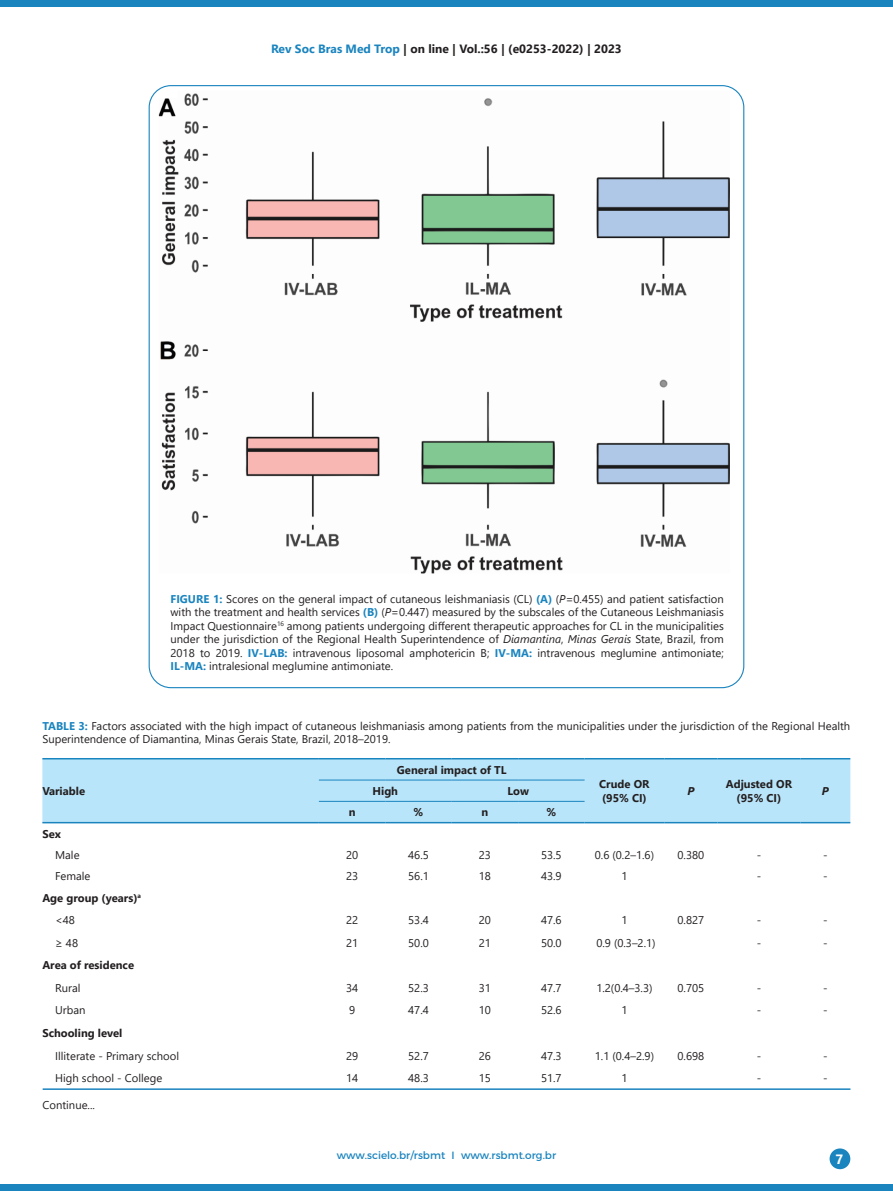
<style>
.page{position:relative;width:893px;height:1191px;background:#fff}
.page>*{position:absolute;margin:0;border:0;box-sizing:border-box;transform-origin:0 0}
.t1{font:700 13.5px "Ebrima";color:#fff}
.cabecalho{font:700 12px "Segoe UI";color:#231f20}
.FIGURA{font:11.25px/13.5px "Segoe UI";color:#231f20;text-align:justify}
.Tabela_-_TITULO{font:11.25px/13.5px "Segoe UI";color:#231f20}
.t2{font:700 11.25px/13.5px "Segoe UI";color:#231f20}
.Tabela_recuo{font:11.25px "Segoe UI";color:#231f20}
.t3{font:italic 700 11.25px "Segoe UI";color:#231f20}
.t4{font:10.5px "Montserrat";color:#1a84bf}
.s1{color:#1a84bf}
.s2{font-weight:700;color:#1a84bf}
.s3{font-style:italic}
</style>
<div class="page">
<div style="left:0;top:0;width:893px;height:6px;background:#1a84bf"></div>
<div style="left:0;top:1184px;width:893px;height:7px;background:#1a84bf"></div>
<div style="left:830px;top:1148px;width:20px;height:21px;background:#1a84bf;border-radius:50%"></div>
<img style="left:150px;top:86px;width:593px;height:488px">
<div style="left:42px;top:759px;width:808px;height:63px;background:#b9e5fa"></div>
<hr style="left:42px;top:758px;width:277px;height:1px;background:#1a84bf">
<hr style="left:42px;top:822px;width:277px;height:1px;background:#1a84bf">
<hr style="left:319px;top:758px;width:66px;height:1px;background:#1a84bf">
<hr style="left:385px;top:758px;width:67px;height:1px;background:#1a84bf">
<hr style="left:452px;top:758px;width:66px;height:1px;background:#1a84bf">
<hr style="left:518px;top:758px;width:67px;height:1px;background:#1a84bf">
<hr style="left:585px;top:758px;width:79px;height:1px;background:#1a84bf">
<hr style="left:664px;top:758px;width:53px;height:1px;background:#1a84bf">
<hr style="left:717px;top:758px;width:83px;height:1px;background:#1a84bf">
<hr style="left:800px;top:758px;width:50px;height:1px;background:#1a84bf">
<hr style="left:585px;top:822px;width:79px;height:1px;background:#1a84bf">
<hr style="left:664px;top:822px;width:53px;height:1px;background:#1a84bf">
<hr style="left:717px;top:822px;width:83px;height:1px;background:#1a84bf">
<hr style="left:800px;top:822px;width:50px;height:1px;background:#1a84bf">
<hr style="left:319px;top:822px;width:66px;height:1px;background:#1a84bf">
<hr style="left:385px;top:822px;width:67px;height:1px;background:#1a84bf">
<hr style="left:452px;top:822px;width:66px;height:1px;background:#1a84bf">
<hr style="left:518px;top:822px;width:67px;height:1px;background:#1a84bf">
<hr style="left:319px;top:779px;width:66px;height:1px;background:#1a84bf">
<hr style="left:385px;top:779px;width:67px;height:1px;background:#1a84bf">
<hr style="left:452px;top:779px;width:66px;height:1px;background:#1a84bf">
<hr style="left:518px;top:779px;width:67px;height:1px;background:#1a84bf">
<hr style="left:319px;top:801px;width:66px;height:1px;background:#1a84bf">
<hr style="left:385px;top:801px;width:67px;height:1px;background:#1a84bf">
<hr style="left:452px;top:801px;width:66px;height:1px;background:#1a84bf">
<hr style="left:518px;top:801px;width:67px;height:1px;background:#1a84bf">
<hr style="left:43px;top:1088px;width:807px;height:2px;background:#1a84bf">
<p class="cabecalho" style="left:271px;top:37px;width:352px"><span class="s1">Rev Soc Bras Med Trop</span> | on line | Vol.:56 | (e0253-2022) | 2023</p>
<p class="FIGURA" style="left:170px;top:591px;width:555px"><span class="s2">FIGURE 1:</span> Scores on the general impact of cutaneous leishmaniasis (CL) <span class="s2">(A)</span> (<span class="s3">P</span>=0.455) and patient satisfaction with the treatment and health services <span class="s2">(B)</span> (<span class="s3">P</span>=0.447) measured by the subscales of the Cutaneous Leishmaniasis Impact Questionnaire<sup>16</sup> among patients undergoing different therapeutic approaches for CL in the municipalities under the jurisdiction of the Regional Health Superintendence of <span class="s3">Diamantina</span>, <span class="s3">Minas Gerais</span> State, Brazil, from 2018 to 2019. <span class="s2">IV-LAB:</span> intravenous liposomal amphotericin B; <span class="s2">IV-MA:</span> intravenous meglumine antimoniate; <span class="s2">IL-MA:</span> intralesional meglumine antimoniate.</p>
<p class="Tabela_-_TITULO" style="left:42px;top:718px;width:809px"><span class="s2">TABLE 3:</span> Factors associated with the high impact of cutaneous leishmaniasis among patients from the municipalities under the jurisdiction of the Regional Health<br>Superintendence of Diamantina, Minas Gerais State, Brazil, 2018–2019.</p>
<p class="t2" style="left:42px;top:783px;width:44px">Variable</p>
<p class="t2" style="left:397px;top:762px;width:111px">General impact of TL</p>
<p class="t2" style="left:599px;top:776px;width:52px">Crude OR (95% CI)</p>
<p class="t3" style="left:687px;top:780px;width:9px">P</p>
<p class="t2" style="left:726px;top:776px;width:68px;text-align:center">Adjusted OR (95% CI)</p>
<p class="t2" style="left:372px;top:783px;width:27px">High</p>
<p class="t2" style="left:507px;top:783px;width:23px">Low</p>
<p class="t3" style="left:822px;top:780px;width:9px">P</p>
<p class="t2" style="left:349px;top:804px;width:8px">n</p>
<p class="t2" style="left:414px;top:804px;width:11px">%</p>
<p class="t2" style="left:482px;top:804px;width:8px">n</p>
<p class="t2" style="left:546px;top:804px;width:11px">%</p>
<p class="t2" style="left:42px;top:826px;width:20px">Sex</p>
<p class="Tabela_recuo" style="left:55px;top:844px;width:26px">Male</p>
<p class="FIGURA" style="left:346px;top:847px;width:14px">20</p>
<p class="FIGURA" style="left:408px;top:847px;width:22px">46.5</p>
<p class="FIGURA" style="left:479px;top:847px;width:14px">23</p>
<p class="FIGURA" style="left:541px;top:847px;width:22px">53.5</p>
<p class="FIGURA" style="left:595px;top:847px;width:61px">0.6 (0.2–1.6)</p>
<p class="FIGURA" style="left:677px;top:847px;width:28px">0.380</p>
<p class="FIGURA" style="left:757px;top:847px;width:6px">-</p>
<p class="FIGURA" style="left:823px;top:847px;width:6px">-</p>
<p class="Tabela_recuo" style="left:55px;top:865px;width:37px">Female</p>
<p class="FIGURA" style="left:346px;top:868px;width:14px">23</p>
<p class="FIGURA" style="left:408px;top:868px;width:22px">56.1</p>
<p class="FIGURA" style="left:479px;top:868px;width:14px">18</p>
<p class="FIGURA" style="left:541px;top:868px;width:22px">43.9</p>
<p class="FIGURA" style="left:621px;top:868px;width:8px">1</p>
<p class="FIGURA" style="left:757px;top:868px;width:6px">-</p>
<p class="FIGURA" style="left:823px;top:868px;width:6px">-</p>
<p class="t2" style="left:42px;top:890px;width:100px">Age group (years)<sup>a</sup></p>
<p class="Tabela_recuo" style="left:55px;top:910px;width:21px">&lt;48</p>
<p class="FIGURA" style="left:346px;top:912px;width:14px">22</p>
<p class="FIGURA" style="left:408px;top:912px;width:22px">53.4</p>
<p class="FIGURA" style="left:479px;top:912px;width:14px">20</p>
<p class="FIGURA" style="left:541px;top:912px;width:22px">47.6</p>
<p class="FIGURA" style="left:621px;top:912px;width:8px">1</p>
<p class="FIGURA" style="left:677px;top:912px;width:28px">0.827</p>
<p class="FIGURA" style="left:757px;top:912px;width:6px">-</p>
<p class="FIGURA" style="left:823px;top:912px;width:6px">-</p>
<p class="Tabela_recuo" style="left:55px;top:932px;width:24px">≥ 48</p>
<p class="FIGURA" style="left:346px;top:935px;width:14px">21</p>
<p class="FIGURA" style="left:408px;top:935px;width:22px">50.0</p>
<p class="FIGURA" style="left:479px;top:935px;width:14px">21</p>
<p class="FIGURA" style="left:541px;top:935px;width:22px">50.0</p>
<p class="FIGURA" style="left:596px;top:935px;width:61px">0.9 (0.3–2.1)</p>
<p class="FIGURA" style="left:757px;top:935px;width:6px">-</p>
<p class="FIGURA" style="left:823px;top:935px;width:6px">-</p>
<p class="t2" style="left:42px;top:957px;width:93px">Area of residence</p>
<p class="Tabela_recuo" style="left:55px;top:977px;width:27px">Rural</p>
<p class="FIGURA" style="left:346px;top:980px;width:14px">34</p>
<p class="FIGURA" style="left:408px;top:980px;width:22px">52.3</p>
<p class="FIGURA" style="left:479px;top:980px;width:14px">31</p>
<p class="FIGURA" style="left:541px;top:980px;width:22px">47.7</p>
<p class="FIGURA" style="left:596px;top:980px;width:58px">1.2(0.4–3.3)</p>
<p class="FIGURA" style="left:677px;top:980px;width:28px">0.705</p>
<p class="FIGURA" style="left:757px;top:980px;width:6px">-</p>
<p class="FIGURA" style="left:823px;top:980px;width:6px">-</p>
<p class="Tabela_recuo" style="left:55px;top:1000px;width:32px">Urban</p>
<p class="FIGURA" style="left:349px;top:1002px;width:8px">9</p>
<p class="FIGURA" style="left:408px;top:1002px;width:22px">47.4</p>
<p class="FIGURA" style="left:479px;top:1002px;width:14px">10</p>
<p class="FIGURA" style="left:541px;top:1002px;width:22px">52.6</p>
<p class="FIGURA" style="left:621px;top:1002px;width:8px">1</p>
<p class="FIGURA" style="left:757px;top:1002px;width:6px">-</p>
<p class="FIGURA" style="left:823px;top:1002px;width:6px">-</p>
<p class="t2" style="left:42px;top:1025px;width:82px">Schooling level</p>
<p class="Tabela_recuo" style="left:55px;top:1045px;width:125px">Illiterate - Primary school</p>
<p class="FIGURA" style="left:346px;top:1047px;width:14px">29</p>
<p class="FIGURA" style="left:408px;top:1047px;width:22px">52.7</p>
<p class="FIGURA" style="left:479px;top:1047px;width:14px">26</p>
<p class="FIGURA" style="left:541px;top:1047px;width:22px">47.3</p>
<p class="FIGURA" style="left:595px;top:1047px;width:61px">1.1 (0.4–2.9)</p>
<p class="FIGURA" style="left:677px;top:1047px;width:28px">0.698</p>
<p class="FIGURA" style="left:757px;top:1047px;width:6px">-</p>
<p class="FIGURA" style="left:823px;top:1047px;width:6px">-</p>
<p class="Tabela_recuo" style="left:55px;top:1067px;width:109px">High school - College</p>
<p class="FIGURA" style="left:346px;top:1070px;width:14px">14</p>
<p class="FIGURA" style="left:408px;top:1070px;width:22px">48.3</p>
<p class="FIGURA" style="left:479px;top:1070px;width:14px">15</p>
<p class="FIGURA" style="left:541px;top:1070px;width:22px">51.7</p>
<p class="FIGURA" style="left:621px;top:1070px;width:8px">1</p>
<p class="FIGURA" style="left:757px;top:1070px;width:6px">-</p>
<p class="FIGURA" style="left:823px;top:1070px;width:6px">-</p>
<p class="Tabela_-_TITULO" style="left:43px;top:1097px;width:54px">Continue...</p>
<p class="t4" style="left:337px;top:1146px;width:221px">www.scielo.br/rsbmt I www.rsbmt.org.br</p>
<p class="t1" style="left:835px;top:1148px;width:9px">7</p>
</div>
